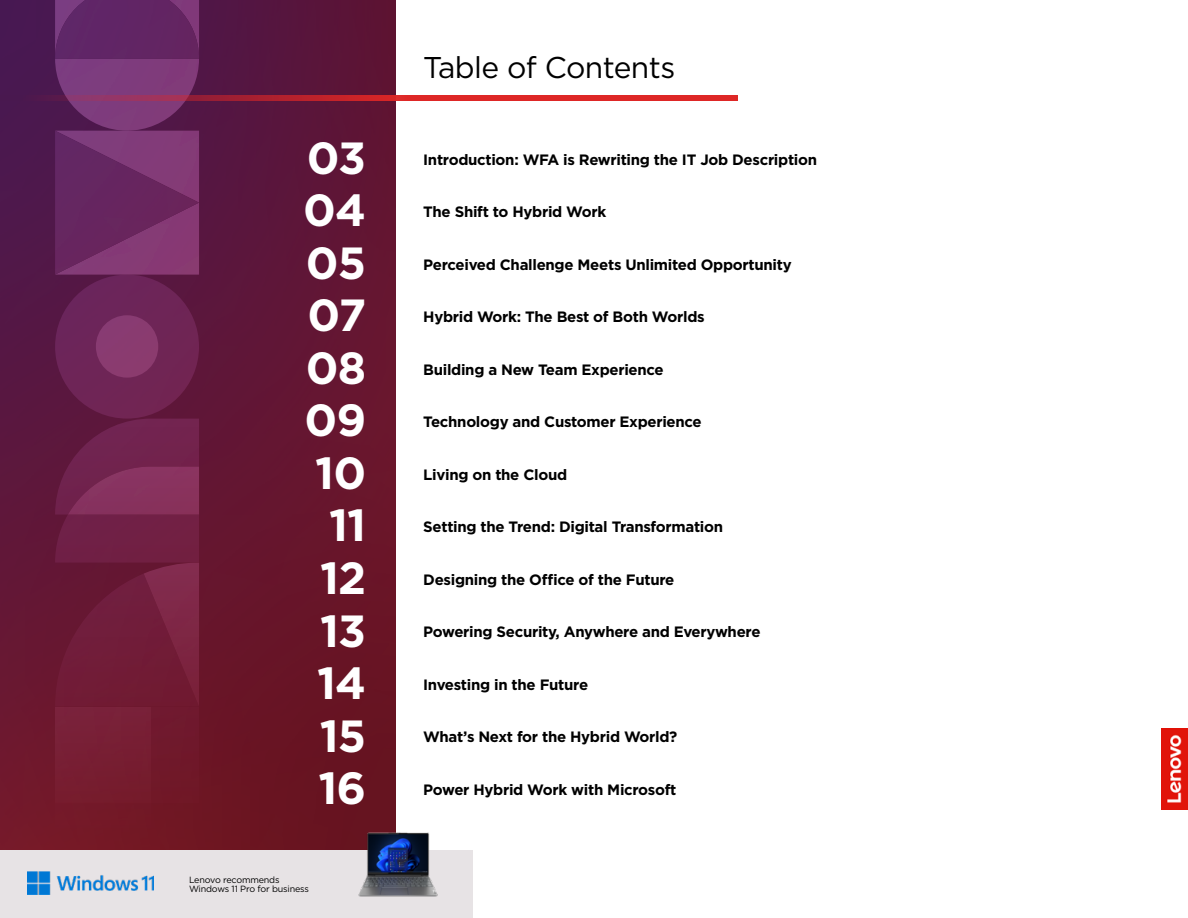
<style>
.page{position:relative;width:1188px;height:918px;background:#fff}
.page>*{position:absolute;margin:0;border:0;box-sizing:border-box;transform-origin:0 0}
.t1{font:700 45px/52.5px "Gotham";letter-spacing:-.02em;color:#fff;text-align:center}
.t2{font:30px "Gotham";letter-spacing:-.02em;color:#000}
.t3{font:700 15px "Gotham";letter-spacing:-.02em;color:#000}
.t4{font:9px/9px "Gotham";letter-spacing:-.02em;color:#000}
</style>
<div class="page">
<img style="left:0;top:0;width:396px;height:850px">
<div style="left:151px;top:707px;width:48px;height:96px;background:#70182a"></div>
<div style="left:55px;top:707px;width:96px;height:96px;background:#771e33"></div>
<div style="left:55px;top:803px;width:96px;height:47px;background:#741926"></div>
<svg style="left:55px;top:419px;width:144px;height:288px;background:#722043"></svg>
<div style="left:55px;top:275px;width:144px;height:144px;background:#6e2557;border-radius:50%"></div>
<div style="left:96px;top:315px;width:62px;height:63px;background:#8a3b70;border-radius:50%"></div>
<svg style="left:55px;top:0;width:144px;height:275px;background:#702e6b"></svg>
<svg style="left:0;top:96px;width:738px;height:5px;background:#b92635"></svg>
<img style="left:1161px;top:728px;width:27px;height:81px">
<div style="left:0;top:850px;width:472px;height:68px;background:#e7e3e5"></div>
<img style="left:351px;top:828px;width:87px;height:69px">
<img style="left:27px;top:872px;width:127px;height:23px">
<h1 class="t1" style="left:303px;top:131px;width:64px">03<br>04<br>05<br>07<br>08<br>09<br>10<br>11<br>12<br>13<br>14<br>15<br>16</h1>
<p class="t4" style="left:189px;top:875px;width:122px">Lenovo recommends<br>Windows 11 Pro for business</p>
<h2 class="t2" style="left:423px;top:48px;width:254px">Table of Contents</h2>
<p class="t3" style="left:423px;top:150px;width:395px">Introduction: WFA is Rewriting the IT Job Description</p>
<p class="t3" style="left:423px;top:202px;width:185px">The Shift to Hybrid Work</p>
<p class="t3" style="left:423px;top:255px;width:370px">Perceived Challenge Meets Unlimited Opportunity</p>
<p class="t3" style="left:423px;top:307px;width:283px">Hybrid Work: The Best of Both Worlds</p>
<p class="t3" style="left:423px;top:360px;width:242px">Building a New Team Experience</p>
<p class="t3" style="left:423px;top:412px;width:280px">Technology and Customer Experience</p>
<p class="t3" style="left:423px;top:465px;width:146px">Living on the Cloud</p>
<p class="t3" style="left:423px;top:517px;width:301px">Setting the Trend: Digital Transformation</p>
<p class="t3" style="left:423px;top:570px;width:253px">Designing the Office of the Future</p>
<p class="t3" style="left:423px;top:622px;width:339px">Powering Security, Anywhere and Everywhere</p>
<p class="t3" style="left:423px;top:675px;width:166px">Investing in the Future</p>
<p class="t3" style="left:423px;top:727px;width:256px">What’s Next for the Hybrid World?</p>
<p class="t3" style="left:423px;top:780px;width:255px">Power Hybrid Work with Microsoft</p>
</div>
